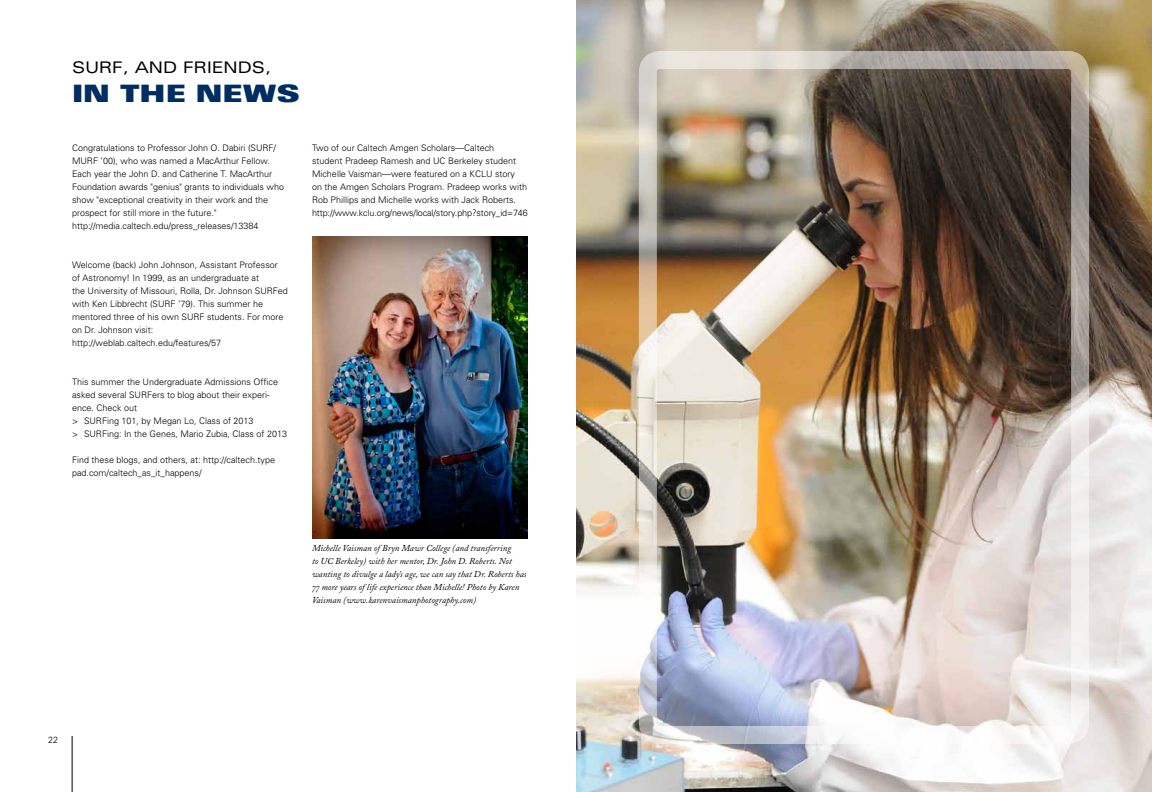
<style>
.page{position:relative;width:1152px;height:792px;background:#fff}
.page>*{position:absolute;margin:0;border:0;box-sizing:border-box;transform-origin:0 0}
.t1{font:900 expanded 24px "Univers";color:#002d62}
.t2{font:expanded 16px "Univers";color:#000}
.t3{font:300 9px/13px "Univers";color:#000}
.t4{font:9px/13px "Adobe Caslon Italic Os F";color:#000}
</style>
<div class="page">
<hr style="left:72px;top:736px;width:1px;height:56px;background:#000">
<img style="left:312px;top:236px;width:216px;height:303px">
<img style="left:576px;top:0;width:576px;height:792px">
<div style="left:639px;top:51px;width:450px;height:693px;border:18px solid #fff;border-radius:12px"></div>
<h2 class="t2" style="left:72px;top:58px;width:200px">SURF, AND FRIENDS,</h2>
<h1 class="t1" style="left:72px;top:79px;width:227px">IN THE N EWS</h1>
<p class="t3" style="left:72px;top:141px;width:214px">Congratulations to Professor John O. Dabiri (SURF/ MURF ’00), who was named a MacArthur Fellow.<br>Each year the John D. and Catherine T. MacArthur Foundation awards "genius" grants to individuals who show "exceptional creativity in their work and the prospect for still more in the future." http://media.caltech.edu/press_releases/13384</p>
<p class="t3" style="left:72px;top:258px;width:217px">Welcome (back) John Johnson, Assistant Professor of Astronomy! In 1999, as an undergraduate at<br>the University of Missouri, Rolla, Dr. Johnson SURFed with Ken Libbrecht (SURF ’79). This summer he mentored three of his own SURF students. For more on Dr. Johnson visit: http://weblab.caltech.edu/features/57</p>
<p class="t3" style="left:72px;top:375px;width:217px">This summer the Undergraduate Admissions Office asked several SURFers to blog about their experi&shy;ence. Check out<br>&gt; SURFing 101, by Megan Lo, Class of 2013<br>&gt; SURFing: In the Genes, Mario Zubia, Class of 2013</p>
<p class="t3" style="left:72px;top:453px;width:205px">Find these blogs, and others, at: http://caltech.type pad.com/caltech_as_it_happens/</p>
<p class="t3" style="left:312px;top:141px;width:217px">Two of our Caltech Amgen Scholars—Caltech<br>student Pradeep Ramesh and UC Berkeley student Michelle Vaisman—were featured on a KCLU story<br>on the Amgen Scholars Program. Pradeep works with Rob Phillips and Michelle works with Jack Roberts. http://www.kclu.org/news/local/story.php?story_id=746</p>
<p class="t4" style="left:312px;top:542px;width:216px">Michelle Vaisman of Bryn Mawr College (and transferring<br>to UC Berkeley) with her mentor, Dr. John D. Roberts. Not wanting to divulge a lady’s age, we can say that Dr. Roberts has 77 more years of life experience than Michelle! Photo by Karen Vaisman (www.karenvaismanphotography.com)</p>
<p class="t3" style="left:48px;top:733px;width:12px">22</p>
</div>
